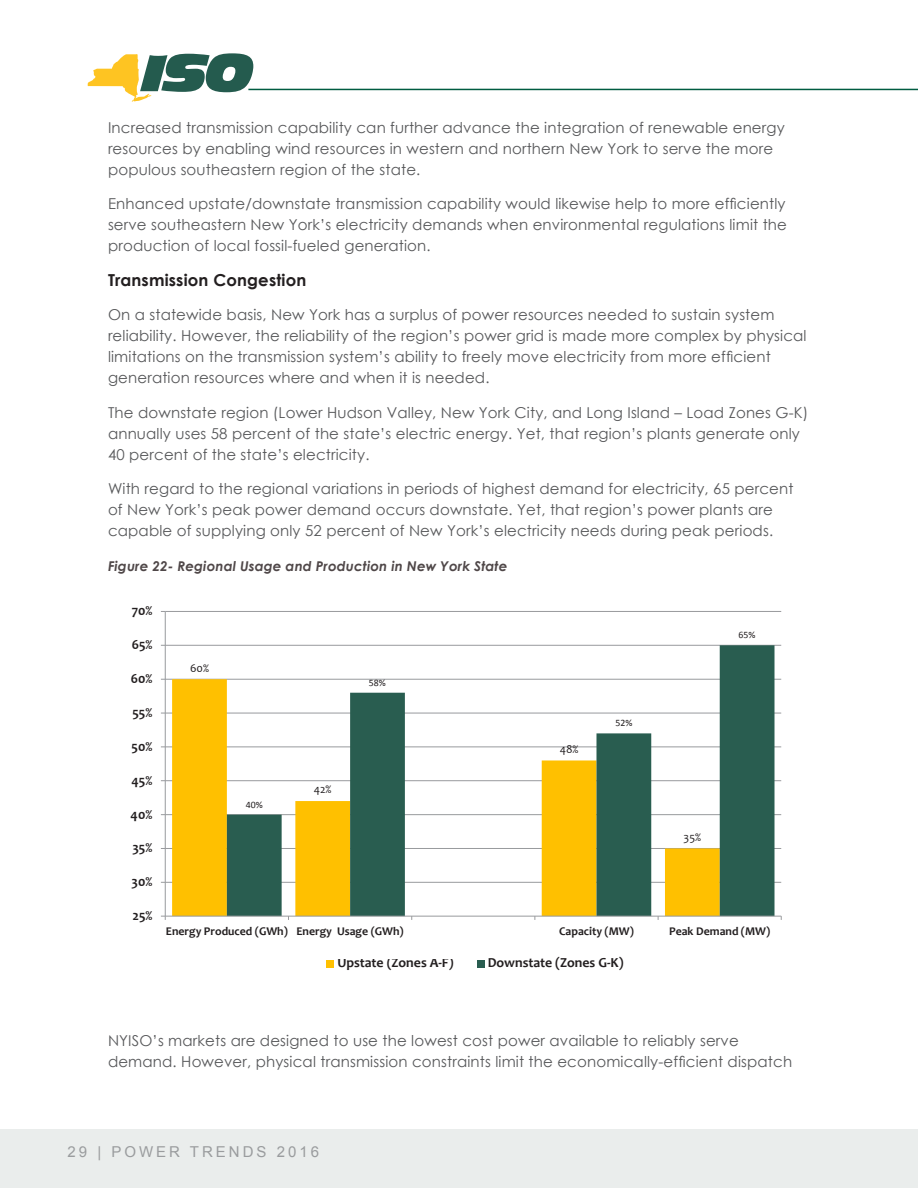
<style>
.page{position:relative;width:918px;height:1188px;background:#fff}
.page>*{position:absolute;margin:0;border:0;box-sizing:border-box;transform-origin:0 0}
.t1{font:700 19.8px "Candara";color:#231f20}
.heading_5{font:700 16.5px "Century Gothic";letter-spacing:.01em;color:#231f20}
.paragraph_text{font:15px/21px "Century Gothic";letter-spacing:.01em;color:#57585a}
.t2{font:15px "Arial";letter-spacing:.2em;color:#9a9c9e}
.t3{font:700 13.8px "Candara";color:#231f20}
.figures{font:italic 700 13.5px "Century Gothic";letter-spacing:.01em;color:#4f4748}
.t4{font:700 11.85px "Candara";color:#231f20}
.t5{font:11.85px "Candara";color:#231f20}
.t6{font:9.75px "Calibri";color:#231f20}
</style>
<div class="page">
<svg style="left:87px;top:53px;width:166px;height:49px"></svg>
<hr style="left:248px;top:89px;width:670px;height:1px;background:#005c41">
<div style="left:0;top:1129px;width:918px;height:59px;background:#eaedec"></div>
<hr style="left:165px;top:882px;width:616px;height:1px;background:#989a9d">
<hr style="left:165px;top:848px;width:616px;height:1px;background:#989a9d">
<hr style="left:165px;top:814px;width:616px;height:1px;background:#989a9d">
<hr style="left:165px;top:780px;width:616px;height:1px;background:#989a9d">
<hr style="left:165px;top:747px;width:616px;height:1px;background:#989a9d">
<hr style="left:165px;top:713px;width:616px;height:1px;background:#989a9d">
<hr style="left:165px;top:679px;width:616px;height:1px;background:#989a9d">
<hr style="left:165px;top:645px;width:616px;height:1px;background:#989a9d">
<hr style="left:165px;top:611px;width:616px;height:1px;background:#989a9d">
<div style="left:172px;top:679px;width:55px;height:237px;background:#ffc000"></div>
<svg style="left:227px;top:645px;width:548px;height:271px"></svg>
<hr style="left:165px;top:611px;width:1px;height:305px;background:#989a9d">
<hr style="left:165px;top:916px;width:616px;height:1px;background:#989a9d">
<div style="left:326px;top:960px;width:8px;height:7px;background:#ffc000"></div>
<div style="left:477px;top:960px;width:7px;height:7px;background:#295d50"></div>
<p class="paragraph_text" style="left:108px;top:117px;width:678px">Increased transmission capability can further advance the integration of renewable energy resources by enabling wind resources in western and northern New York to serve the more populous southeastern region of the state.</p>
<p class="paragraph_text" style="left:108px;top:193px;width:680px;text-align:justify">Enhanced upstate/downstate transmission capability would likewise help to more efficiently serve southeastern New York’s electricity demands when environmental regulations limit the production of local fossil-fueled generation.</p>
<p class="heading_5" style="left:108px;top:267px;width:200px">Transmission Congestion</p>
<p class="paragraph_text" style="left:108px;top:304px;width:700px">On a statewide basis, New York has a surplus of power resources needed to sustain system reliability. However, the reliability of the region’s power grid is made more complex by physical limitations on the transmission system’s ability to freely move electricity from more efficient generation resources where and when it is needed.</p>
<p class="paragraph_text" style="left:108px;top:402px;width:702px">The downstate region (Lower Hudson Valley, New York City, and Long Island – Load Zones G-K) annually uses 58 percent of the state’s electric energy. Yet, that region’s plants generate only<br>40 percent of the state’s electricity.</p>
<p class="paragraph_text" style="left:108px;top:478px;width:687px">With regard to the regional variations in periods of highest demand for electricity, 65 percent of New York’s peak power demand occurs downstate. Yet, that region’s power plants are capable of supplying only 52 percent of New York’s electricity needs during peak periods.</p>
<p class="figures" style="left:108px;top:556px;width:401px">Figure 22- Regional Usage and Production in New York State</p>
<p class="t1" style="left:288px;top:516px;width:344px">New York Electricity Usage &amp; Production</p>
<p class="t3" style="left:132px;top:602px;width:22px">70%</p>
<p class="t3" style="left:132px;top:636px;width:22px">65%</p>
<p class="t3" style="left:131px;top:670px;width:23px">60%</p>
<p class="t3" style="left:132px;top:704px;width:21px">55%</p>
<p class="t3" style="left:132px;top:738px;width:22px">50%</p>
<p class="t3" style="left:132px;top:772px;width:22px">45%</p>
<p class="t3" style="left:131px;top:805px;width:23px">40%</p>
<p class="t3" style="left:132px;top:839px;width:21px">35%</p>
<p class="t3" style="left:132px;top:873px;width:22px">30%</p>
<p class="t3" style="left:132px;top:907px;width:22px">25%</p>
<p class="t5" style="left:190px;top:660px;width:20px">60%</p>
<p class="t6" style="left:246px;top:798px;width:18px">40%</p>
<p class="t6" style="left:369px;top:676px;width:18px">58%</p>
<p class="t5" style="left:314px;top:782px;width:19px">42%</p>
<p class="t5" style="left:560px;top:742px;width:20px">48%</p>
<p class="t6" style="left:615px;top:717px;width:18px">52%</p>
<p class="t6" style="left:739px;top:629px;width:18px">65%</p>
<p class="t5" style="left:684px;top:830px;width:19px">35%</p>
<p class="t4" style="left:166px;top:924px;width:239px">Energy Produced (GWh) Energy Usage (GWh)</p>
<p class="t4" style="left:559px;top:924px;width:76px">Capacity (MW)</p>
<p class="t4" style="left:669px;top:924px;width:103px">Peak Demand (MW)</p>
<p class="t3" style="left:337px;top:954px;width:118px">Upstate (Zones A-F)</p>
<p class="t3" style="left:488px;top:954px;width:137px">Downstate (Zones G-K)</p>
<p class="paragraph_text" style="left:108px;top:1030px;width:686px">NYISO’s markets are designed to use the lowest cost power available to reliably serve demand. However, physical transmission constraints limit the economically-efficient dispatch</p>
<p class="t2" style="left:68px;top:1142px;width:253px">29 | POWER TRENDS 2016</p>
</div>
